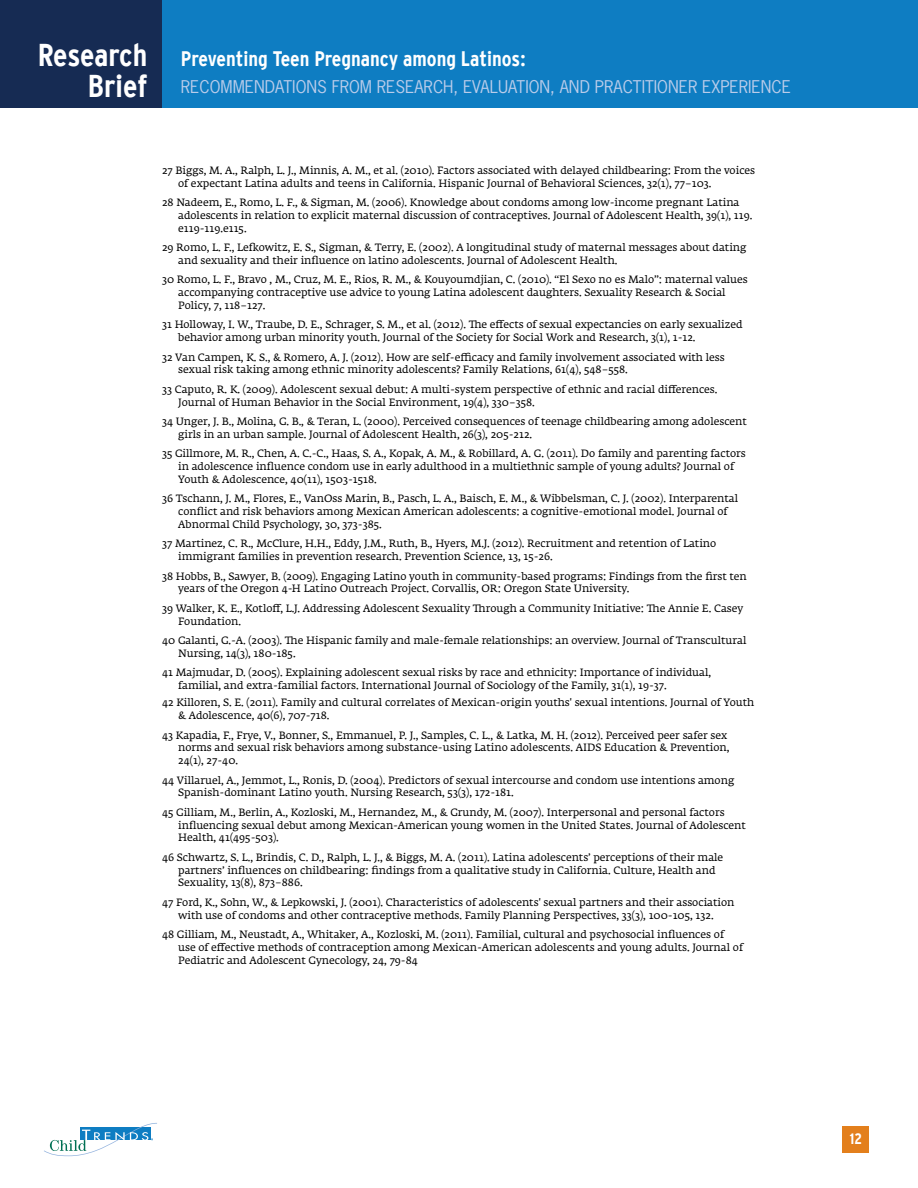
<style>
.page{position:relative;width:918px;height:1188px;background:#fff}
.page>*{position:absolute;margin:0;border:0;box-sizing:border-box;transform-origin:0 0}
.t1{font:700 condensed 31.5px/31.5px "Interstate";letter-spacing:-.005em;color:#fff;text-align:right}
.t2{font:700 condensed 21px "Interstate";color:#fff}
.t3{font:16.5px "News Gothic Std";color:#baccea}
.t4{font:700 condensed 15px "Interstate";color:#fff}
.t5{font:10.5px/12.8px "Fedra Serif A Std";color:#000}
</style>
<div class="page">
<div style="left:0;top:0;width:918px;height:108px;background:#0e7dc2"></div>
<svg style="left:44px;top:1123px;width:113px;height:33px"></svg>
<div style="left:842px;top:1126px;width:27px;height:27px;background:#e37f1c"></div>
<div style="left:0;top:0;width:162px;height:108px;background:#162b53"></div>
<h1 class="t1" style="left:38px;top:39px;width:111px">Research<br>Brief</h1>
<h2 class="t2" style="left:181px;top:47px;width:346px">Preventing Teen Pregnancy among Latinos:</h2>
<h3 class="t3" style="left:181px;top:76px;width:612px">RECOMMENDATIONS FROM RESEARCH, EVALUATION, AND PRACTITIONER EXPERIENCE</h3>
<p class="t5" style="left:178px;top:165px;width:579px;text-indent:-16px">27 Biggs, M. A., Ralph, L. J., Minnis, A. M., et al. (2010). Factors associated with delayed childbearing: From the voices of expectant Latina adults and teens in California. Hispanic Journal of Behavioral Sciences, 32(1), 77–103.</p>
<p class="t5" style="left:178px;top:197px;width:576px;text-indent:-16px">28 Nadeem, E., Romo, L. F., &amp; Sigman, M. (2006). Knowledge about condoms among low-income pregnant Latina adolescents in relation to explicit maternal discussion of contraceptives. Journal of Adolescent Health, 39(1), 119. e119-119.e115.</p>
<p class="t5" style="left:178px;top:242px;width:570px;text-indent:-16px">29 Romo, L. F., Lefkowitz, E. S., Sigman, &amp; Terry, E. (2002). A longitudinal study of maternal messages about dating and sexuality and their influence on latino adolescents. Journal of Adolescent Health.</p>
<p class="t5" style="left:178px;top:274px;width:571px;text-indent:-16px">30 Romo, L. F., Bravo , M., Cruz, M. E., Rios, R. M., &amp; Kouyoumdjian, C. (2010). “El Sexo no es Malo”: maternal values accompanying contraceptive use advice to young Latina adolescent daughters. Sexuality Research &amp; Social<br>Policy, 7, 118–127.</p>
<p class="t5" style="left:178px;top:319px;width:566px;text-indent:-16px">31 Holloway, I. W., Traube, D. E., Schrager, S. M., et al. (2012). The effects of sexual expectancies on early sexualized behavior among urban minority youth. Journal of the Society for Social Work and Research, 3(1), 1-12.</p>
<p class="t5" style="left:178px;top:352px;width:548px;text-indent:-16px">32 Van Campen, K. S., &amp; Romero, A. J. (2012). How are self-efficacy and family involvement associated with less sexual risk taking among ethnic minority adolescents? Family Relations, 61(4), 548–558.</p>
<p class="t5" style="left:178px;top:384px;width:541px;text-indent:-16px">33 Caputo, R. K. (2009). Adolescent sexual debut: A multi-system perspective of ethnic and racial differences.<br>Journal of Human Behavior in the Social Environment, 19(4), 330–358.</p>
<p class="t5" style="left:178px;top:416px;width:570px;text-indent:-16px">34 Unger, J. B., Molina, G. B., &amp; Teran, L. (2000). Perceived consequences of teenage childbearing among adolescent girls in an urban sample. Journal of Adolescent Health, 26(3), 205-212.</p>
<p class="t5" style="left:178px;top:448px;width:569px;text-indent:-16px">35 Gillmore, M. R., Chen, A. C.-C., Haas, S. A., Kopak, A. M., &amp; Robillard, A. G. (2011). Do family and parenting factors in adolescence influence condom use in early adulthood in a multiethnic sample of young adults? Journal of<br>Youth &amp; Adolescence, 40(11), 1503-1518.</p>
<p class="t5" style="left:178px;top:493px;width:561px;text-indent:-16px">36 Tschann, J. M., Flores, E., VanOss Marin, B., Pasch, L. A., Baisch, E. M., &amp; Wibbelsman, C. J. (2002). Interparental conflict and risk behaviors among Mexican American adolescents: a cognitive-emotional model. Journal of<br>Abnormal Child Psychology, 30, 373-385.</p>
<p class="t5" style="left:178px;top:538px;width:540px;text-indent:-16px">37 Martinez, C. R., McClure, H.H., Eddy, J.M., Ruth, B., Hyers, M.J. (2012). Recruitment and retention of Latino immigrant families in prevention research. Prevention Science, 13, 15-26.</p>
<p class="t5" style="left:178px;top:570px;width:570px;text-indent:-16px">38 Hobbs, B., Sawyer, B. (2009). Engaging Latino youth in community-based programs: Findings from the first ten years of the Oregon 4-H Latino Outreach Project. Corvallis, OR: Oregon State University.</p>
<p class="t5" style="left:178px;top:603px;width:567px;text-indent:-16px">39 Walker, K. E., Kotloff, L.J. Addressing Adolescent Sexuality Through a Community Initiative: The Annie E. Casey<br>Foundation.</p>
<p class="t5" style="left:178px;top:635px;width:570px;text-indent:-16px">40 Galanti, G.-A. (2003). The Hispanic family and male-female relationships: an overview. Journal of Transcultural<br>Nursing, 14(3), 180-185.</p>
<p class="t5" style="left:178px;top:667px;width:535px;text-indent:-16px">41 Majmudar, D. (2005). Explaining adolescent sexual risks by race and ethnicity: Importance of individual, familial, and extra-familial factors. International Journal of Sociology of the Family, 31(1), 19-37.</p>
<p class="t5" style="left:178px;top:697px;width:578px;text-indent:-16px">42 Killoren, S. E. (2011). Family and cultural correlates of Mexican-origin youths' sexual intentions. Journal of Youth &amp; Adolescence, 40(6), 707-718.</p>
<p class="t5" style="left:178px;top:729px;width:553px;text-indent:-16px">43 Kapadia, F., Frye, V., Bonner, S., Emmanuel, P. J., Samples, C. L., &amp; Latka, M. H. (2012). Perceived peer safer sex norms and sexual risk behaviors among substance-using Latino adolescents. AIDS Education &amp; Prevention,<br>24(1), 27-40.</p>
<p class="t5" style="left:178px;top:774px;width:558px;text-indent:-16px">44 Villaruel, A., Jemmot, L., Ronis, D. (2004). Predictors of sexual intercourse and condom use intentions among<br>Spanish-dominant Latino youth. Nursing Research, 53(3), 172-181.</p>
<p class="t5" style="left:178px;top:807px;width:569px;text-indent:-16px">45 Gilliam, M., Berlin, A., Kozloski, M., Hernandez, M., &amp; Grundy, M. (2007). Interpersonal and personal factors influencing sexual debut among Mexican-American young women in the United States. Journal of Adolescent<br>Health, 41(495-503).</p>
<p class="t5" style="left:178px;top:852px;width:547px;text-indent:-16px">46 Schwartz, S. L., Brindis, C. D., Ralph, L. J., &amp; Biggs, M. A. (2011). Latina adolescents’ perceptions of their male partners’ influences on childbearing: findings from a qualitative study in California. Culture, Health and<br>Sexuality, 13(8), 873–886.</p>
<p class="t5" style="left:162px;top:897px;width:574px;text-align:center">47 Ford, K., Sohn, W., &amp; Lepkowski, J. (2001). Characteristics of adolescents' sexual partners and their association with use of condoms and other contraceptive methods. Family Planning Perspectives, 33(3), 100-105, 132.</p>
<p class="t5" style="left:178px;top:929px;width:566px;text-indent:-16px">48 Gilliam, M., Neustadt, A., Whitaker, A., Kozloski, M. (2011). Familial, cultural and psychosocial influences of use of effective methods of contraception among Mexican-American adolescents and young adults. Journal of<br>Pediatric and Adolescent Gynecology, 24, 79-84</p>
<h3 class="t4" style="left:850px;top:1131px;width:14px">12</h3>
</div>
